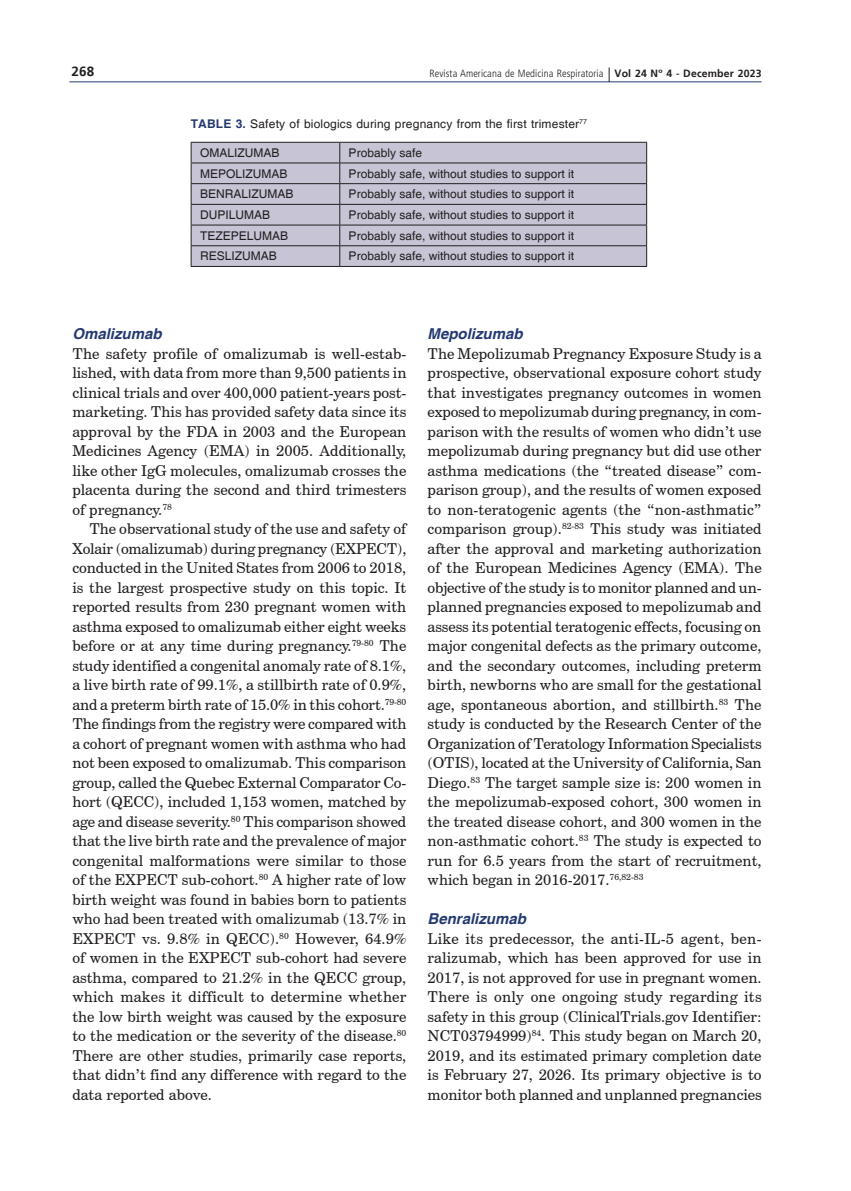
<style>
.page{position:relative;width:851px;height:1191px;background:#fff}
.page>*{position:absolute;margin:0;border:0;box-sizing:border-box;transform-origin:0 0}
.texto1{font:15px/19.5px "Century Schoolbook BT";color:#231f20;text-align:justify}
.texto{font:15px/19.5px "Century Schoolbook BT";color:#231f20;text-align:justify}
.subtit1{font:italic 700 15px "Helvetica";color:#253a71}
.t1{font:700 13.5px "Frutiger";color:#231f20}
.tabla{font:12px "Helvetica";color:#231f20}
.tabla1{font:12px "Helvetica";color:#231f20}
.tablatit{font:12px "Helvetica";letter-spacing:.015em;color:#231f20}
.t2{font:300 condensed 10.5px "Frutiger LT Std";letter-spacing:.01em;color:#231f20}
.s1{font-family:"Frutiger";font-weight:700;font-stretch:normal}
.s2{font-weight:700;color:#253a71}
</style>
<div class="page">
<hr style="left:69px;top:81px;width:692px;height:1px;background:#253a71">
<svg style="left:608px;top:67px;width:1px;height:15px"></svg>
<div style="left:192px;top:143px;width:454px;height:123px;background:#c6c4d5"></div>
<hr style="left:191px;top:163px;width:149px;height:1px;background:#231f20">
<hr style="left:340px;top:163px;width:307px;height:1px;background:#231f20">
<hr style="left:191px;top:183px;width:149px;height:1px;background:#231f20">
<hr style="left:340px;top:183px;width:307px;height:1px;background:#231f20">
<hr style="left:191px;top:204px;width:149px;height:1px;background:#231f20">
<hr style="left:340px;top:204px;width:307px;height:1px;background:#231f20">
<hr style="left:191px;top:225px;width:149px;height:1px;background:#231f20">
<hr style="left:340px;top:225px;width:307px;height:1px;background:#231f20">
<hr style="left:191px;top:245px;width:149px;height:1px;background:#231f20">
<svg style="left:191px;top:143px;width:1px;height:123px"></svg>
<hr style="left:340px;top:245px;width:307px;height:1px;background:#231f20">
<svg style="left:339px;top:143px;width:1px;height:123px"></svg>
<svg style="left:646px;top:143px;width:1px;height:123px"></svg>
<hr style="left:191px;top:266px;width:149px;height:1px;background:#231f20">
<hr style="left:340px;top:266px;width:307px;height:1px;background:#231f20">
<hr style="left:191px;top:142px;width:149px;height:1px;background:#231f20">
<hr style="left:340px;top:142px;width:307px;height:1px;background:#231f20">
<p class="t1" style="left:71px;top:63px;width:24px">268</p>
<p class="t2" style="left:429px;top:67px;width:333px">Revista Americana de Medicina Respiratoria <span class="s1">Vol 24 Nº 4 - December 2023</span></p>
<p class="tablatit" style="left:191px;top:117px;width:398px"><span class="s2">TABLE 3.</span> Safety of biologics during pregnancy from the first trimester<sup>77</sup></p>
<p class="tabla1" style="left:200px;top:146px;width:81px">OMALIZUMAB</p>
<p class="tabla" style="left:348px;top:146px;width:75px">Probably safe</p>
<p class="tabla1" style="left:200px;top:166px;width:89px">MEPOLIZUMAB</p>
<p class="tabla" style="left:348px;top:166px;width:227px">Probably safe, without studies to support it</p>
<p class="tabla1" style="left:200px;top:187px;width:95px">BENRALIZUMAB</p>
<p class="tabla" style="left:348px;top:187px;width:227px">Probably safe, without studies to support it</p>
<p class="tabla1" style="left:200px;top:208px;width:72px">DUPILUMAB</p>
<p class="tabla" style="left:348px;top:208px;width:227px">Probably safe, without studies to support it</p>
<p class="tabla1" style="left:200px;top:228px;width:90px">TEZEPELUMAB</p>
<p class="tabla" style="left:348px;top:228px;width:227px">Probably safe, without studies to support it</p>
<p class="tabla1" style="left:200px;top:249px;width:78px">RESLIZUMAB</p>
<p class="tabla" style="left:348px;top:249px;width:227px">Probably safe, without studies to support it</p>
<p class="subtit1" style="left:72px;top:325px;width:91px">Omalizumab</p>
<p class="texto1" style="left:72px;top:343px;width:335px">The safety profile of omalizumab is well-estab&shy;lished, with data from more than 9,500 patients in clinical trials and over 400,000 patient-years post&shy;marketing. This has provided safety data since its approval by the FDA in 2003 and the European Medicines Agency (EMA) in 2005. Additionally, like other IgG molecules, omalizumab crosses the placenta during the second and third trimesters of pregnancy.<sup>78</sup></p>
<p class="texto" style="left:72px;top:519px;width:335px;text-indent:17px">The observational study of the use and safety of Xolair (omalizumab) during pregnancy (EXPECT), conducted in the United States from 2006 to 2018, is the largest prospective study on this topic. It reported results from 230 pregnant women with asthma exposed to omalizumab either eight weeks before or at any time during pregnancy.<sup>79-80</sup> The study identified a congenital anomaly rate of 8.1%, a live birth rate of 99.1%, a stillbirth rate of 0.9%, and a preterm birth rate of 15.0% in this cohort.<sup>79-80<br></sup>The findings from the registry were compared with a cohort of pregnant women with asthma who had not been exposed to omalizumab. This comparison group, called the Quebec External Comparator Co&shy;hort (QECC), included 1,153 women, matched by age and disease severity.<sup>80</sup> This comparison showed that the live birth rate and the prevalence of major congenital malformations were similar to those of the EXPECT sub-cohort.<sup>80</sup> A higher rate of low birth weight was found in babies born to patients who had been treated with omalizumab (13.7% in EXPECT vs. 9.8% in QECC).<sup>80</sup> However, 64.9% of women in the EXPECT sub-cohort had severe asthma, compared to 21.2% in the QECC group, which makes it difficult to determine whether the low birth weight was caused by the exposure to the medication or the severity of the disease.<sup>80<br></sup>There are other studies, primarily case reports, that didn’t find any difference with regard to the data reported above.</p>
<p class="subtit1" style="left:427px;top:325px;width:97px">Mepolizumab</p>
<p class="texto1" style="left:427px;top:343px;width:335px">The Mepolizumab Pregnancy Exposure Study is a prospective, observational exposure cohort study that investigates pregnancy outcomes in women exposed to mepolizumab during pregnancy, in com&shy;parison with the results of women who didn’t use mepolizumab during pregnancy but did use other asthma medications (the “treated disease” com&shy;parison group), and the results of women exposed to non-teratogenic agents (the “non-asthmatic” comparison group).<sup>82-83</sup> This study was initiated after the approval and marketing authorization of the European Medicines Agency (EMA). The objective of the study is to monitor planned and un&shy;planned pregnancies exposed to mepolizumab and assess its potential teratogenic effects, focusing on major congenital defects as the primary outcome, and the secondary outcomes, including preterm birth, newborns who are small for the gestational age, spontaneous abortion, and stillbirth.<sup>83</sup> The study is conducted by the Research Center of the Organization of Teratology Information Specialists (OTIS), located at the University of California, San Diego.<sup>83</sup> The target sample size is: 200 women in the mepolizumab-exposed cohort, 300 women in the treated disease cohort, and 300 women in the non-asthmatic cohort.<sup>83</sup> The study is expected to run for 6.5 years from the start of recruitment, which began in 2016-2017.<sup>76,82-83</sup></p>
<p class="subtit1" style="left:427px;top:910px;width:100px">Benralizumab</p>
<p class="texto1" style="left:427px;top:928px;width:335px">Like its predecessor, the anti-IL-5 agent, ben&shy;ralizumab, which has been approved for use in 2017, is not approved for use in pregnant women.<br>There is only one ongoing study regarding its safety in this group (ClinicalTrials.gov Identifier:<br>NCT03794999)<sup>84</sup>. This study began on March 20, 2019, and its estimated primary completion date is February 27, 2026. Its primary objective is to monitor both planned and unplanned pregnancies</p>
</div>
